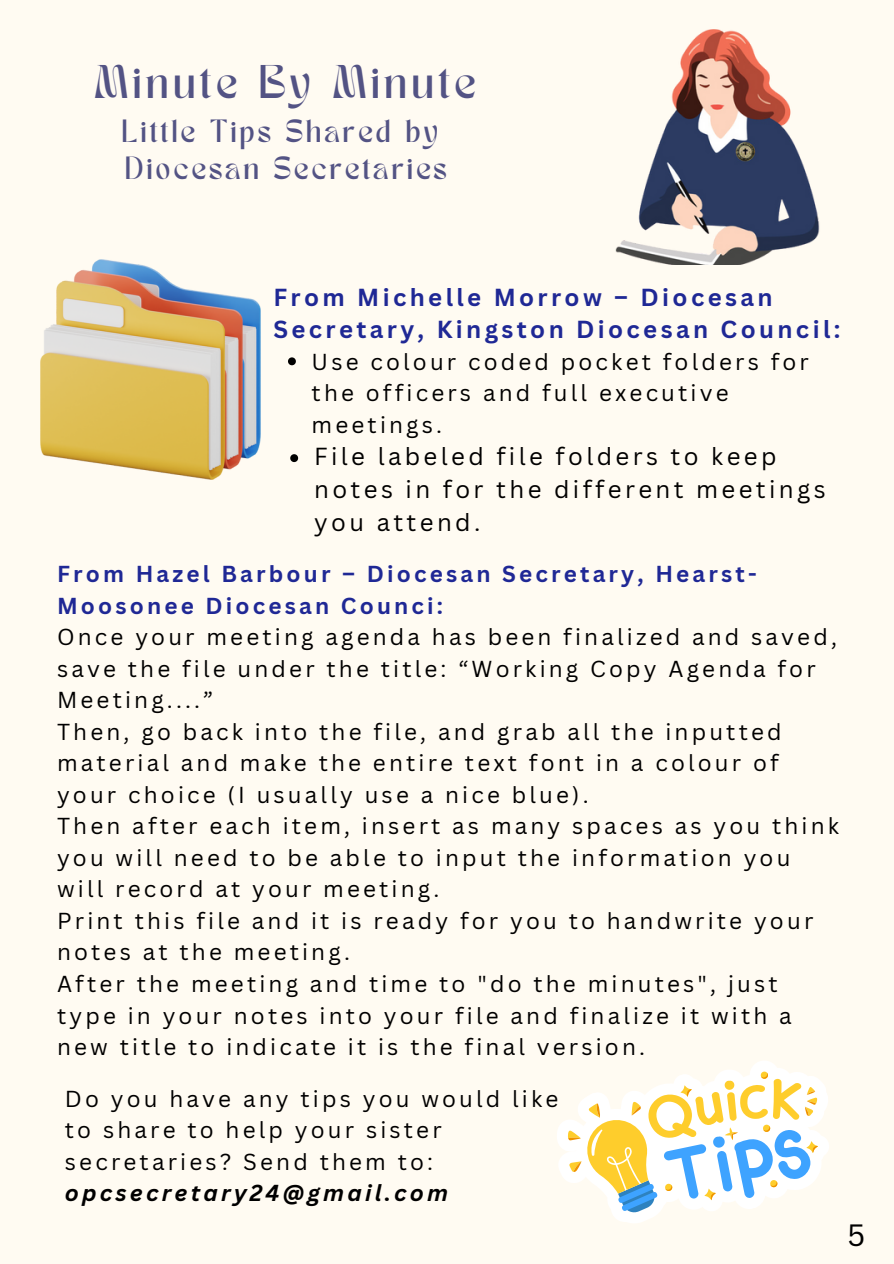
<style>
.page{position:relative;width:894px;height:1264px;background:#fff}
.page>*{position:absolute;margin:0;border:0;box-sizing:border-box;transform-origin:0 0}
.t1{font:33px "TANMERINGUE";letter-spacing:.13em;color:#535384}
.t2{font:30px "Canva Sans";color:#000}
.t3{font:24px/32.7px "Canva Sans";letter-spacing:.14em;color:#000}
.t4{font:700 24px/32.7px "Canva Sans";letter-spacing:.14em;color:#1f2895}
.t5{font:22.5px/31.5px "Canva Sans";letter-spacing:.14em;color:#000}
.t6{font:700 22.5px/31.5px "Canva Sans";letter-spacing:.14em;color:#1f2895}
.t7{font:22.5px "TANMERINGUE";letter-spacing:.13em;color:#535384}
.s1{font-weight:700;font-style:italic}
</style>
<div class="page">
<div style="left:0;top:0;width:893px;height:1263px;background:#fffbf2"></div>
<img style="left:615px;top:29px;width:205px;height:236px">
<img style="left:41px;top:259px;width:219px;height:221px">
<svg style="left:557px;top:1061px;width:272px;height:162px"></svg>
<svg style="left:566px;top:1070px;width:252px;height:146px"></svg>
<svg style="left:288px;top:357px;width:8px;height:8px"></svg>
<svg style="left:290px;top:454px;width:8px;height:8px"></svg>
<p class="t1" style="left:94px;top:65px;width:382px">Minute By Minute</p>
<p class="t7" style="left:121px;top:119px;width:318px">Little Tips Shared by</p>
<p class="t7" style="left:125px;top:157px;width:323px">Diocesan Secretaries</p>
<p class="t4" style="left:273px;top:280px;width:568px">From Michelle Morrow – Diocesan<br>Secretary, Kingston Diocesan Council:</p>
<p class="t5" style="left:311px;top:345px;width:498px">Use colour coded pocket folders for the officers and full executive meetings.</p>
<p class="t3" style="left:314px;top:440px;width:513px">File labeled file folders to keep notes in for the different meetings you attend.</p>
<p class="t6" style="left:57px;top:558px;width:701px">From Hazel Barbour – Diocesan Secretary, Hearst-<br>Moosonee Diocesan Counci:</p>
<p class="t5" style="left:57px;top:621px;width:781px">Once your meeting agenda has been finalized and saved, save the file under the title: “Working Copy Agenda for<br>Meeting....”</p>
<p class="t5" style="left:57px;top:715px;width:725px">Then, go back into the file, and grab all the inputted material and make the entire text font in a colour of your choice (I usually use a nice blue).</p>
<p class="t5" style="left:57px;top:810px;width:783px">Then after each item, insert as many spaces as you think you will need to be able to input the information you will record at your meeting.</p>
<p class="t5" style="left:57px;top:904px;width:757px">Print this file and it is ready for you to handwrite your notes at the meeting.</p>
<h2 class="t5" style="left:57px;top:967px;width:736px">After the meeting and time to "do the minutes", just type in your notes into your file and finalize it with a new title to indicate it is the final version.</h2>
<p class="t5" style="left:65px;top:1082px;width:495px">Do you have any tips you would like to share to help your sister secretaries? Send them to: <span class="s1">opcsecretary24@gmail.com</span></p>
<h2 class="t2" style="left:847px;top:1213px;width:19px">5</h2>
</div>
